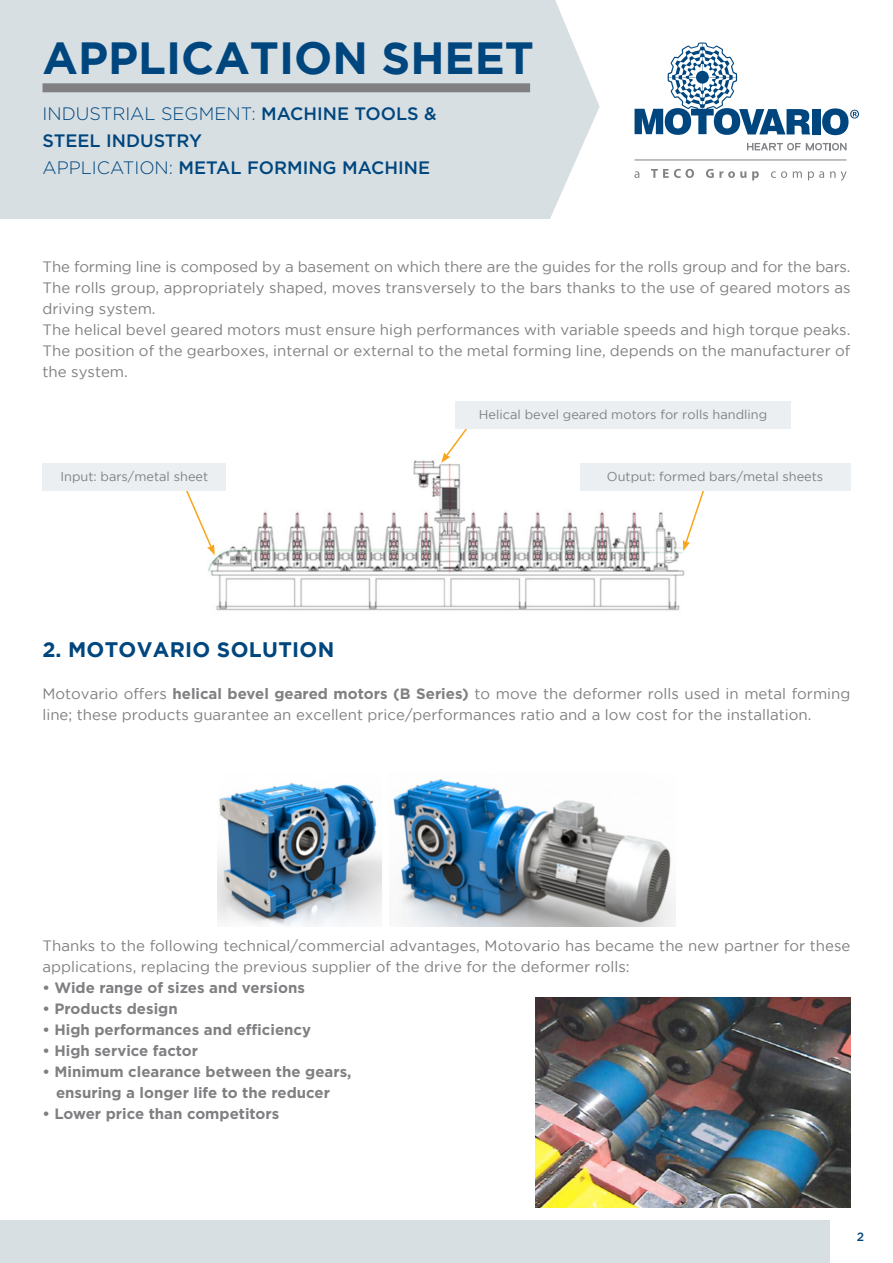
<style>
.page{position:relative;width:893px;height:1263px;background:#fff}
.page>*{position:absolute;margin:0;border:0;box-sizing:border-box;transform-origin:0 0}
.t1{font:700 45px "Gotham";color:#00467e}
.t2{font:700 21px "Gotham";letter-spacing:.015em;color:#00467e}
.t3{font:500 18px/27px "Gotham";color:#00467e}
.t4{font:15px/21px "Gotham";color:#808083}
.t5{font:700 15px "Gotham";color:#808083}
.t6{font:12.75px "Gotham";color:#808083}
.t7{font:500 12px "Gotham";color:#00467e}
.s1{font-weight:300}
.s2{font-weight:700}
</style>
<div class="page">
<div style="left:0;top:0;width:600px;height:219px;background:#d8dfe3"></div>
<svg style="left:747px;top:143px;width:99px;height:7px"></svg>
<div style="left:812px;top:109px;width:8px;height:25px;background:#00467e"></div>
<svg style="left:822px;top:108px;width:37px;height:27px"></svg>
<svg style="left:635px;top:43px;width:175px;height:92px"></svg>
<hr style="left:635px;top:160px;width:211px;height:1px;background:#808083">
<svg style="left:634px;top:169px;width:213px;height:12px"></svg>
<img style="left:208px;top:460px;width:477px;height:151px">
<svg style="left:441px;top:428px;width:38px;height:35px"></svg>
<svg style="left:683px;top:490px;width:26px;height:61px"></svg>
<svg style="left:180px;top:490px;width:35px;height:65px"></svg>
<div style="left:455px;top:401px;width:336px;height:27px;background:#ebeff1"></div>
<div style="left:580px;top:463px;width:270px;height:27px;background:#ebeff1"></div>
<div style="left:43px;top:463px;width:183px;height:27px;background:#ebeff1"></div>
<img style="left:217px;top:779px;width:459px;height:147px">
<img style="left:536px;top:998px;width:314px;height:210px">
<div style="left:0;top:1220px;width:829px;height:43px;background:#d8dfe3"></div>
<div style="left:43px;top:83px;width:487px;height:9px;background:#808083"></div>
<h1 class="t1" style="left:43px;top:32px;width:493px">APPLICATION SHEET</h1>
<p class="t3" style="left:43px;top:100px;width:396px"><span class="s1">INDUSTRIAL SEGMENT:</span> MACHINE TOOLS &amp;<br>STEEL INDUSTRY<br><span class="s1">APPLICATION:</span> METAL FORMING MACHINE</p>
<p class="t4" style="left:43px;top:256px;width:810px">The forming line is composed by a basement on which there are the guides for the rolls group and for the bars.</p>
<p class="t4" style="left:43px;top:277px;width:809px">The rolls group, appropriately shaped, moves transversely to the bars thanks to the use of geared motors as driving system.</p>
<p class="t4" style="left:43px;top:319px;width:809px;text-align:justify">The helical bevel geared motors must ensure high performances with variable speeds and high torque peaks.<br>The position of the gearboxes, internal or external to the metal forming line, depends on the manufacturer of the system.</p>
<p class="t6" style="left:479px;top:408px;width:290px">Helical bevel geared motors for rolls handling</p>
<p class="t6" style="left:60px;top:470px;width:149px">Input: bars/metal sheet</p>
<p class="t6" style="left:607px;top:470px;width:218px">Output: formed bars/metal sheets</p>
<p class="t2" style="left:43px;top:637px;width:293px">2. MOTOVARIO SOLUTION</p>
<p class="t4" style="left:43px;top:682px;width:809px">Motovario offers <span class="s2">helical bevel geared motors (B Series)</span> to move the deformer rolls used in metal forming line; these products guarantee an excellent price/performances ratio and a low cost for the installation.</p>
<p class="t4" style="left:43px;top:934px;width:809px">Thanks to the following technical/commercial advantages, Motovario has became the new partner for these applications, replacing the previous supplier of the drive for the deformer rolls:</p>
<p class="t5" style="left:43px;top:977px;width:264px">• Wide range of sizes and versions</p>
<p class="t5" style="left:43px;top:998px;width:137px">• Products design</p>
<p class="t5" style="left:43px;top:1019px;width:270px">• High performances and efficiency</p>
<p class="t5" style="left:43px;top:1040px;width:157px">• High service factor</p>
<p class="t5" style="left:43px;top:1061px;width:310px">• Minimum clearance between the gears,</p>
<p class="t5" style="left:56px;top:1082px;width:276px">ensuring a longer life to the reducer</p>
<p class="t5" style="left:43px;top:1103px;width:238px">• Lower price than competitors</p>
<p class="t7" style="left:857px;top:1229px;width:9px">2</p>
</div>
